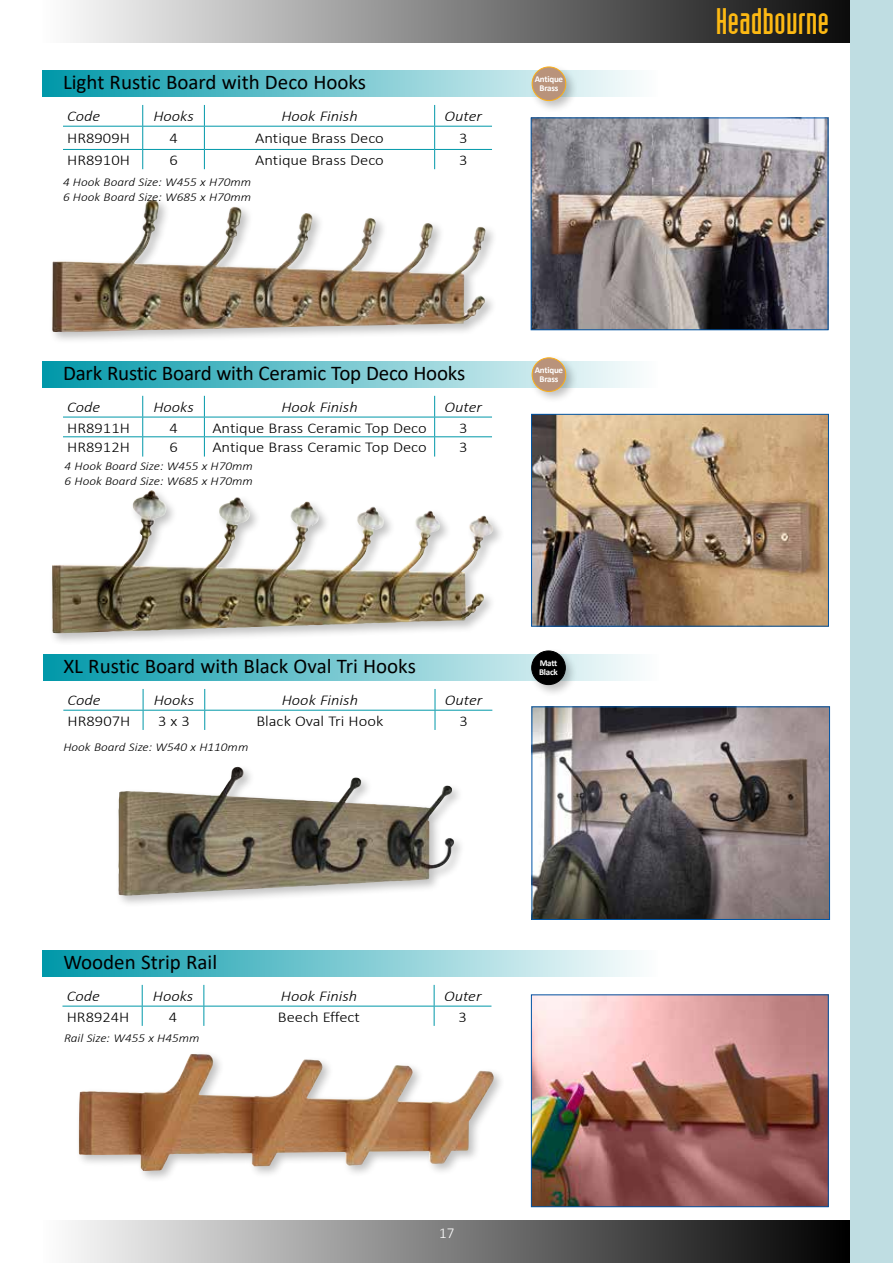
<style>
.page{position:relative;width:893px;height:1263px;background:#fff}
.page>*{position:absolute;margin:0;border:0;box-sizing:border-box;transform-origin:0 0}
.t1{font:36px "Industria Solid";color:#fdb913;scale:1.1 1}
.t2{font:21px "Calibri";color:#000}
.t3{font:300 15px "Calibri";color:#000;scale:1.1 1}
.t4{font:italic 300 15px "Calibri";color:#000;scale:1.1 1}
.t5{font:300 15px "Calibri";color:#fff}
.t6{font:italic 300 12px/14.4px "Calibri";color:#000;scale:1.1 1}
.t7{font:700 9px/9px "Calibri";letter-spacing:-.025em;color:#fff;text-align:center}
</style>
<div class="page">
<div style="left:43px;top:1220px;width:850px;height:43px;background:linear-gradient(to right,#fdfdfd,#000)"></div>
<div style="left:43px;top:0;width:850px;height:43px;background:linear-gradient(to right,#fdfdfd,#000)"></div>
<div style="left:850px;top:0;width:43px;height:1263px;background:#bfdde2"></div>
<div style="left:48px;top:196px;width:450px;height:149px;background:#000;opacity:.25"></div>
<img style="left:52px;top:204px;width:435px;height:128px">
<div style="left:48px;top:487px;width:457px;height:159px;background:#000;opacity:.25"></div>
<img style="left:52px;top:490px;width:433px;height:143px">
<div style="left:43px;top:655px;width:615px;height:26px;background:linear-gradient(to right,#0098a9,#fdfdfe)"></div>
<hr style="left:63px;top:710px;width:80px;height:1px;background:#0098a9">
<hr style="left:143px;top:710px;width:62px;height:1px;background:#0098a9">
<svg style="left:143px;top:689px;width:1px;height:41px"></svg>
<hr style="left:205px;top:710px;width:230px;height:1px;background:#0098a9">
<svg style="left:204px;top:689px;width:1px;height:41px"></svg>
<hr style="left:435px;top:710px;width:57px;height:1px;background:#0098a9">
<svg style="left:435px;top:689px;width:1px;height:41px"></svg>
<img style="left:533px;top:708px;width:295px;height:210px">
<div style="left:531px;top:706px;width:299px;height:214px;border:1px solid #0054a4"></div>
<div style="left:115px;top:764px;width:351px;height:144px;background:#000;opacity:.25"></div>
<img style="left:118px;top:767px;width:337px;height:129px">
<div style="left:43px;top:71px;width:615px;height:26px;background:linear-gradient(to right,#0098a9,#fdfefe)"></div>
<hr style="left:63px;top:126px;width:80px;height:1px;background:#0098a9">
<hr style="left:143px;top:126px;width:61px;height:1px;background:#0098a9">
<hr style="left:204px;top:126px;width:231px;height:1px;background:#0098a9">
<hr style="left:435px;top:126px;width:57px;height:1px;background:#0098a9">
<svg style="left:142px;top:105px;width:1px;height:64px"></svg>
<svg style="left:204px;top:105px;width:1px;height:64px"></svg>
<svg style="left:434px;top:105px;width:1px;height:64px"></svg>
<hr style="left:63px;top:149px;width:80px;height:1px;background:#0098a9">
<hr style="left:143px;top:149px;width:61px;height:1px;background:#0098a9">
<hr style="left:204px;top:149px;width:231px;height:1px;background:#0098a9">
<hr style="left:435px;top:149px;width:57px;height:1px;background:#0098a9">
<img style="left:533px;top:120px;width:293px;height:208px">
<div style="left:531px;top:118px;width:297px;height:212px;border:1px solid #0054a4"></div>
<div style="left:528px;top:647px;width:50px;height:50px;background:#000;opacity:.25"></div>
<div style="left:532px;top:651px;width:33px;height:34px;background:#000;border-radius:50%"></div>
<div style="left:531px;top:651px;width:34px;height:34px;border:1px solid #000;border-radius:50%"></div>
<div style="left:529px;top:64px;width:49px;height:49px;background:#000;opacity:.25"></div>
<div style="left:532px;top:67px;width:34px;height:34px;background:#b9937b;border-radius:50%"></div>
<div style="left:532px;top:67px;width:34px;height:34px;border:1px solid #fcaf16;border-radius:50%"></div>
<div style="left:43px;top:362px;width:615px;height:26px;background:linear-gradient(to right,#0098a9,#fdfefe)"></div>
<hr style="left:63px;top:417px;width:80px;height:1px;background:#0098a9">
<hr style="left:143px;top:417px;width:61px;height:1px;background:#0098a9">
<hr style="left:204px;top:417px;width:231px;height:1px;background:#0098a9">
<hr style="left:435px;top:417px;width:57px;height:1px;background:#0098a9">
<svg style="left:142px;top:396px;width:1px;height:61px"></svg>
<svg style="left:204px;top:396px;width:1px;height:61px"></svg>
<svg style="left:434px;top:396px;width:1px;height:61px"></svg>
<hr style="left:63px;top:436px;width:80px;height:1px;background:#0098a9">
<hr style="left:143px;top:436px;width:61px;height:1px;background:#0098a9">
<hr style="left:204px;top:436px;width:231px;height:1px;background:#0098a9">
<hr style="left:435px;top:436px;width:57px;height:1px;background:#0098a9">
<div style="left:529px;top:354px;width:49px;height:50px;background:#000;opacity:.25"></div>
<div style="left:532px;top:358px;width:34px;height:33px;background:#b9937b;border-radius:50%"></div>
<div style="left:532px;top:358px;width:34px;height:34px;border:1px solid #fcaf16;border-radius:50%"></div>
<img style="left:533px;top:416px;width:294px;height:208px">
<div style="left:531px;top:414px;width:298px;height:212px;border:1px solid #0054a4"></div>
<div style="left:43px;top:950px;width:615px;height:26px;background:linear-gradient(to right,#0098a9,#fdfefe)"></div>
<svg style="left:142px;top:985px;width:1px;height:41px"></svg>
<svg style="left:203px;top:985px;width:1px;height:41px"></svg>
<svg style="left:434px;top:985px;width:1px;height:41px"></svg>
<hr style="left:62px;top:1006px;width:80px;height:1px;background:#0098a9">
<hr style="left:142px;top:1006px;width:62px;height:1px;background:#0098a9">
<hr style="left:204px;top:1006px;width:230px;height:1px;background:#0098a9">
<hr style="left:434px;top:1006px;width:57px;height:1px;background:#0098a9">
<img style="left:533px;top:996px;width:294px;height:209px">
<div style="left:531px;top:994px;width:298px;height:213px;border:1px solid #0054a4"></div>
<img style="left:79px;top:1054px;width:415px;height:117px">
<h2 class="t2" style="left:63px;top:68px;width:305px">Light Rustic Board with Deco Hooks</h2>
<p class="t4" style="left:67px;top:107px;width:32px">Code</p>
<p class="t4" style="left:153px;top:107px;width:38px">Hooks</p>
<p class="t4" style="left:281px;top:107px;width:71px">Hook Finish</p>
<p class="t4" style="left:445px;top:107px;width:36px">Outer</p>
<p class="t3" style="left:67px;top:129px;width:58px">HR8909H</p>
<p class="t3" style="left:169px;top:129px;width:9px">4</p>
<p class="t3" style="left:255px;top:129px;width:118px">Antique Brass Deco</p>
<p class="t3" style="left:459px;top:129px;width:9px">3</p>
<p class="t3" style="left:67px;top:151px;width:58px">HR8910H</p>
<p class="t3" style="left:169px;top:151px;width:9px">6</p>
<p class="t3" style="left:255px;top:151px;width:118px">Antique Brass Deco</p>
<p class="t3" style="left:459px;top:151px;width:9px">3</p>
<p class="t6" style="left:63px;top:175px;width:173px">4 Hook Board Size: W455 x H70mm<br>6 Hook Board Size: W685 x H70mm</p>
<p class="t7" style="left:535px;top:75px;width:30px">Antique<br>Brass</p>
<h2 class="t2" style="left:63px;top:359px;width:404px">Dark Rustic Board with Ceramic Top Deco Hooks</h2>
<p class="t4" style="left:67px;top:398px;width:32px">Code</p>
<p class="t4" style="left:153px;top:398px;width:38px">Hooks</p>
<p class="t4" style="left:281px;top:398px;width:71px">Hook Finish</p>
<p class="t4" style="left:445px;top:398px;width:36px">Outer</p>
<p class="t3" style="left:67px;top:418px;width:58px">HR8911H</p>
<p class="t3" style="left:169px;top:418px;width:9px">4</p>
<p class="t3" style="left:212px;top:418px;width:196px">Antique Brass Ceramic Top Deco</p>
<p class="t3" style="left:459px;top:418px;width:9px">3</p>
<p class="t3" style="left:67px;top:438px;width:58px">HR8912H</p>
<p class="t3" style="left:169px;top:438px;width:9px">6</p>
<p class="t3" style="left:212px;top:438px;width:196px">Antique Brass Ceramic Top Deco</p>
<p class="t3" style="left:459px;top:438px;width:9px">3</p>
<p class="t6" style="left:65px;top:459px;width:173px">4 Hook Board Size: W455 x H70mm<br>6 Hook Board Size: W685 x H70mm</p>
<p class="t7" style="left:535px;top:366px;width:30px">Antique<br>Brass</p>
<h2 class="t2" style="left:63px;top:652px;width:354px">XL Rustic Board with Black Oval Tri Hooks</h2>
<p class="t4" style="left:68px;top:691px;width:32px">Code</p>
<p class="t4" style="left:154px;top:691px;width:38px">Hooks</p>
<p class="t4" style="left:282px;top:691px;width:71px">Hook Finish</p>
<p class="t4" style="left:445px;top:691px;width:36px">Outer</p>
<p class="t3" style="left:68px;top:711px;width:58px">HR8907H</p>
<p class="t3" style="left:158px;top:711px;width:30px">3 x 3</p>
<p class="t3" style="left:256px;top:711px;width:117px">Black Oval Tri Hook</p>
<p class="t3" style="left:459px;top:711px;width:9px">3</p>
<p class="t6" style="left:63px;top:740px;width:170px">Hook Board Size: W540 x H110mm</p>
<p class="t7" style="left:539px;top:659px;width:20px;text-align:left">Matt<br>Black</p>
<h2 class="t2" style="left:63px;top:948px;width:155px">Wooden Strip Rail</h2>
<p class="t4" style="left:67px;top:987px;width:32px">Code</p>
<p class="t4" style="left:153px;top:987px;width:38px">Hooks</p>
<p class="t4" style="left:281px;top:987px;width:71px">Hook Finish</p>
<p class="t4" style="left:444px;top:987px;width:36px">Outer</p>
<p class="t3" style="left:67px;top:1007px;width:58px">HR8924H</p>
<p class="t3" style="left:169px;top:1007px;width:9px">4</p>
<p class="t3" style="left:278px;top:1007px;width:76px">Beech Effect</p>
<p class="t3" style="left:459px;top:1007px;width:9px">3</p>
<p class="t6" style="left:64px;top:1030px;width:125px">Rail Size: W455 x H45mm</p>
<p class="t5" style="left:439px;top:1223px;width:17px">17</p>
<h1 class="t1" style="left:716px;top:2px;width:105px">Headbourne</h1>
</div>
